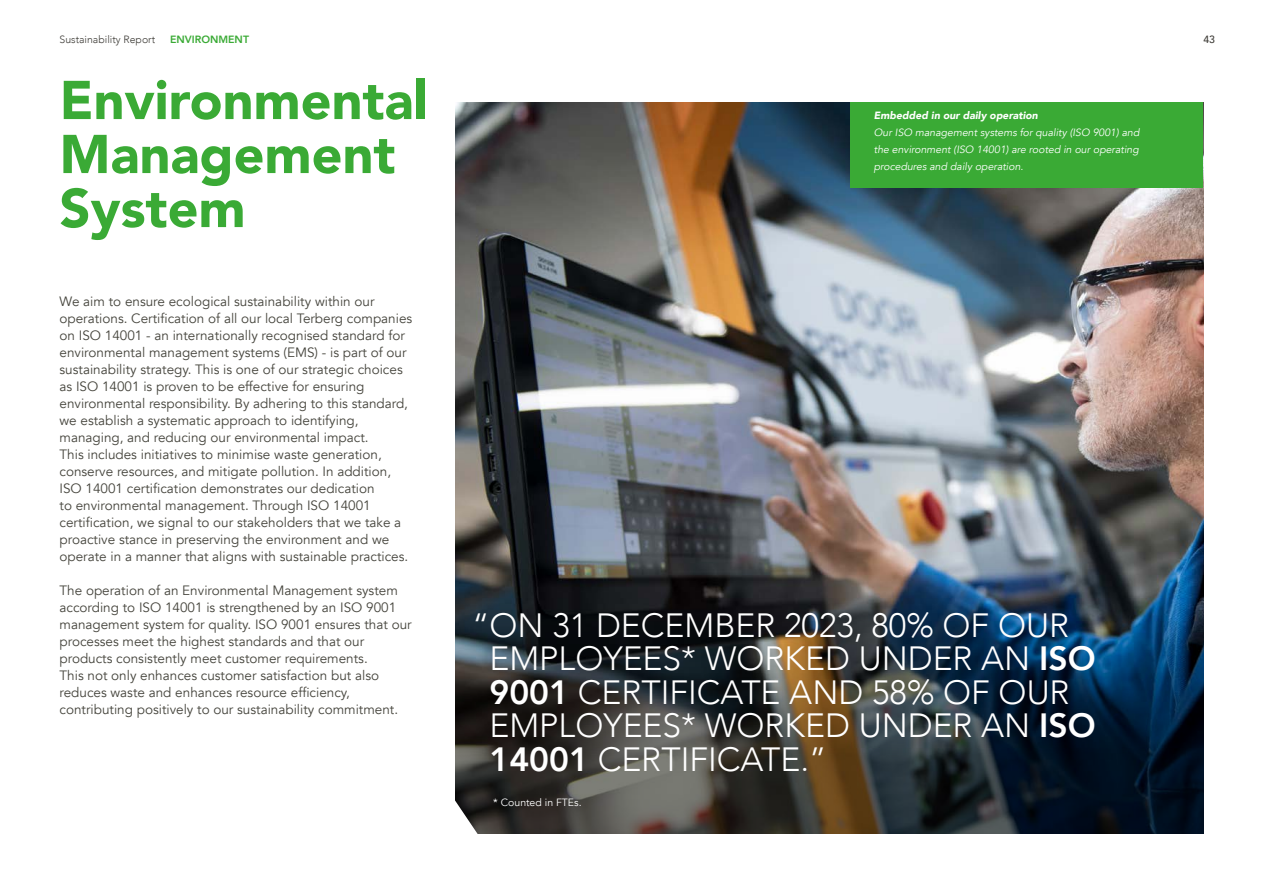
<style>
.page{position:relative;width:1263px;height:893px;background:#fff}
.page>*{position:absolute;margin:0;border:0;box-sizing:border-box;transform-origin:0 0}
.t1{font:900 54px/54px "Avenir";color:#3aaa35}
.t2{font:300 33.6px/33.6px "Avenir";color:#fff}
.t3{font:13.5px/17px "Avenir";color:#45443c}
.t4{font:italic 10.5px/17px "Avenir";color:#fff;text-align:justify}
.t5{font:italic 900 10.5px "Avenir";color:#fff}
.t6{font:300 10.5px "Avenir";color:#3c3a35}
.t7{font:10.5px "Avenir";color:#fff}
.t8{font:800 10.5px "Avenir";color:#3aaa35}
.t9{font:500 10.5px "Avenir";color:#3c3a35}
.s1{font-weight:800}
</style>
<div class="page">
<img style="left:455px;top:102px;width:748px;height:162px">
<div style="left:850px;top:102px;width:353px;height:85px;background:#3aaa35"></div>
<img style="left:455px;top:264px;width:748px;height:569px">
<svg style="left:455px;top:799px;width:23px;height:35px"></svg>
<p class="t6" style="left:60px;top:33px;width:97px">Sustainability Report</p>
<p class="t8" style="left:170px;top:31px;width:80px">ENVIRONMENT</p>
<p class="t9" style="left:1203px;top:30px;width:13px">43</p>
<h1 class="t1" style="left:60px;top:72px;width:370px">Environmental<br>Management<br>System</h1>
<p class="t5" style="left:874px;top:107px;width:166px">Embedded in our daily operation</p>
<p class="t4" style="left:874px;top:124px;width:267px">Our ISO management systems for quality (ISO 9001) and the environment (ISO 14001) are rooted in our operating procedures and daily operation.</p>
<p class="t3" style="left:60px;top:293px;width:354px">We aim to ensure ecological sustainability within our operations. Certification of all our local Terberg companies on ISO 14001 - an internationally recognised standard for environmental management systems (EMS) - is part of our sustainability strategy. This is one of our strategic choices as ISO 14001 is proven to be effective for ensuring environmental responsibility. By adhering to this standard, we establish a systematic approach to identifying, managing, and reducing our environmental impact.<br>This includes initiatives to minimise waste generation, conserve resources, and mitigate pollution. In addition, ISO 14001 certification demonstrates our dedication<br>to environmental management. Through ISO 14001 certification, we signal to our stakeholders that we take a proactive stance in preserving the environment and we operate in a manner that aligns with sustainable practices.</p>
<p class="t3" style="left:60px;top:582px;width:354px">The operation of an Environmental Management system according to ISO 14001 is strengthened by an ISO 9001 management system for quality. ISO 9001 ensures that our processes meet the highest standards and that our products consistently meet customer requirements.<br>This not only enhances customer satisfaction but also reduces waste and enhances resource efficiency, contributing positively to our sustainability commitment.</p>
<h2 class="t2" style="left:489px;top:608px;width:608px;text-indent:-17px">“ON 31 DECEMBER 2023, 80% OF OUR<br>EMPLOYEES* WORKED UNDER AN <span class="s1">ISO<br>9001</span> CERTIFICATE AND 58% OF OUR<br>EMPLOYEES* WORKED UNDER AN <span class="s1">ISO<br>14001</span> CERTIFICATE.”</h2>
<p class="t7" style="left:493px;top:796px;width:90px">* Counted in FTEs.</p>
</div>
